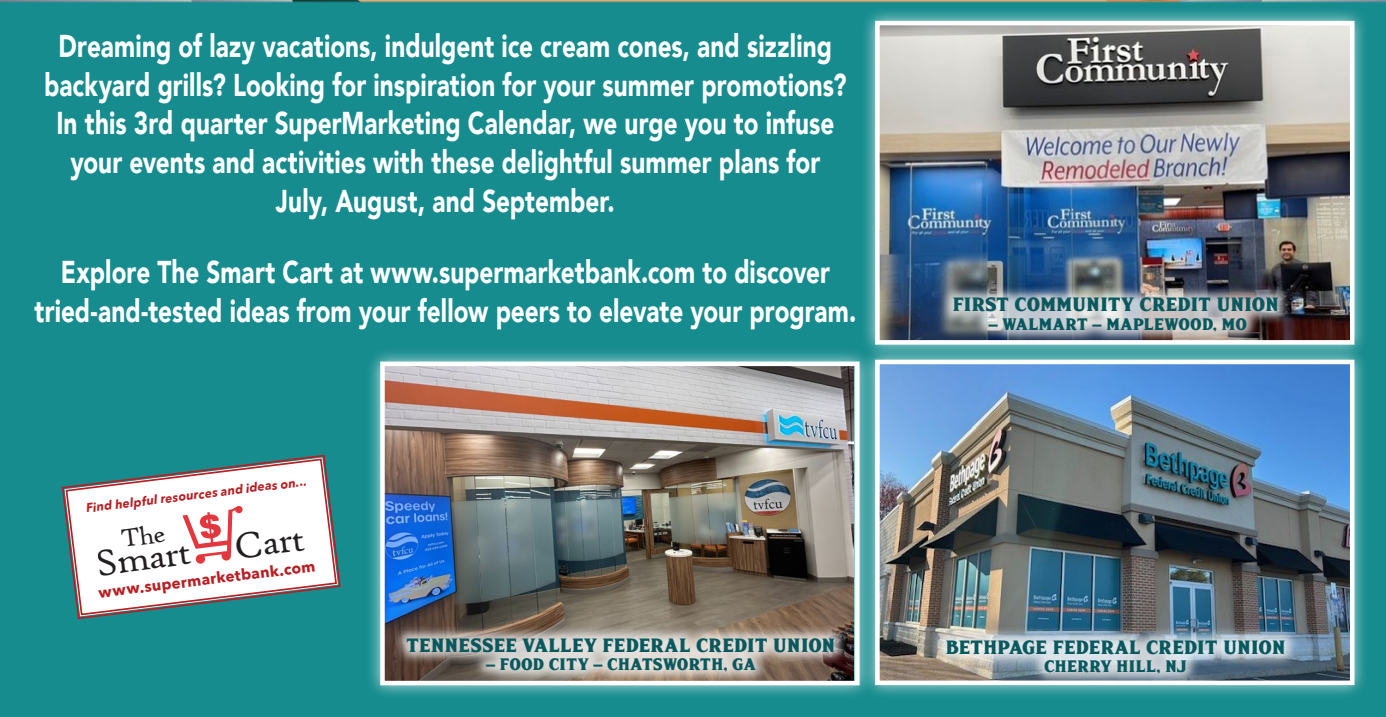
<style>
.page{position:relative;width:1386px;height:717px;background:#fff}
.page>*{position:absolute;margin:0;border:0;box-sizing:border-box;transform-origin:0 0}
.t1{font:38.68px "High Tower Text";color:#231f20}
.t2{font:900 31.5px/38.5px "Avenir";letter-spacing:.005em;color:#fff;text-align:center;scale:.77 1}
.t3{font:21px "FHA Sign De Vinne NC";letter-spacing:-.01em;color:#09585d}
.t4{font:18.2px "FHA Sign De Vinne NC";letter-spacing:-.005em;color:#09585d}
.t5{font:700 15.22px "Avenir Next";color:#b81f23}
.t6{font:italic 700 12.42px "Avenir Next";color:#b81f23}
</style>
<div class="page">
<svg style="left:0;top:0;width:1386px;height:1px"></svg>
<div style="left:0;top:1px;width:1386px;height:715px;background:#168c8e"></div>
<div style="left:861px;top:345px;width:509px;height:354px;background:#fff;opacity:.75"></div>
<img style="left:881px;top:365px;width:468px;height:314px">
<div style="left:875px;top:359px;width:480px;height:326px;border:5px solid #fff"></div>
<div style="left:932px;top:625px;width:368px;height:63px;background:#fff;opacity:.75"></div>
<svg style="left:61px;top:454px;width:280px;height:166px"></svg>
<svg style="left:65px;top:457px;width:273px;height:159px"></svg>
<svg style="left:182px;top:505px;width:61px;height:58px;background:#f6c3c5"></svg>
<div style="left:861px;top:6px;width:509px;height:353px;background:#fff;opacity:.75"></div>
<img style="left:881px;top:27px;width:468px;height:311px">
<div style="left:875px;top:21px;width:480px;height:323px;border:5px solid #fff"></div>
<div style="left:940px;top:284px;width:351px;height:61px;background:#fff;opacity:.75"></div>
<div style="left:366px;top:347px;width:509px;height:352px;background:#fff;opacity:.75"></div>
<img style="left:386px;top:367px;width:468px;height:312px">
<div style="left:380px;top:361px;width:480px;height:324px;border:5px solid #fff"></div>
<div style="left:393px;top:624px;width:455px;height:61px;background:#fff;opacity:.75"></div>
<svg style="left:121px;top:524px;width:44px;height:23px"></svg>
<p class="t2" style="left:44px;top:26px;width:1044px">Dreaming of lazy vacations, indulgent ice cream cones, and sizzling backyard grills? Looking for inspiration for your summer promotions?<br>In this 3rd quarter SuperMarketing Calendar, we urge you to infuse your events and activities with these delightful summer plans for July, August, and September.</p>
<p class="t2" style="left:35px;top:252px;width:1069px">Explore The Smart Cart at www.supermarketbank.com to discover tried-and-tested ideas from your fellow peers to elevate your program.</p>
<p class="t6" style="left:85px;top:497px;width:224px;rotate:-7deg">Find helpful resources and ideas on...</p>
<p class="t1" style="left:93px;top:541px;width:212px;rotate:-7deg">Smart Cart</p>
<p class="t5" style="left:97px;top:579px;width:220px;rotate:-7deg">www.supermarketbank.com</p>
<p class="t3" style="left:406px;top:630px;width:431px">TENNESSEE VALLEY FEDERAL CREDIT UNION</p>
<p class="t4" style="left:486px;top:651px;width:271px">– FOOD CITY – CHATSWORTH, GA</p>
<p class="t3" style="left:952px;top:290px;width:328px">FIRST COMMUNITY CREDIT UNION</p>
<p class="t4" style="left:989px;top:311px;width:260px">– WALMART – MAPLEWOOD, MO</p>
<p class="t3" style="left:945px;top:632px;width:342px">BETHPAGE FEDERAL CREDIT UNION</p>
<p class="t4" style="left:1044px;top:653px;width:145px">CHERRY HILL, NJ</p>
</div>
